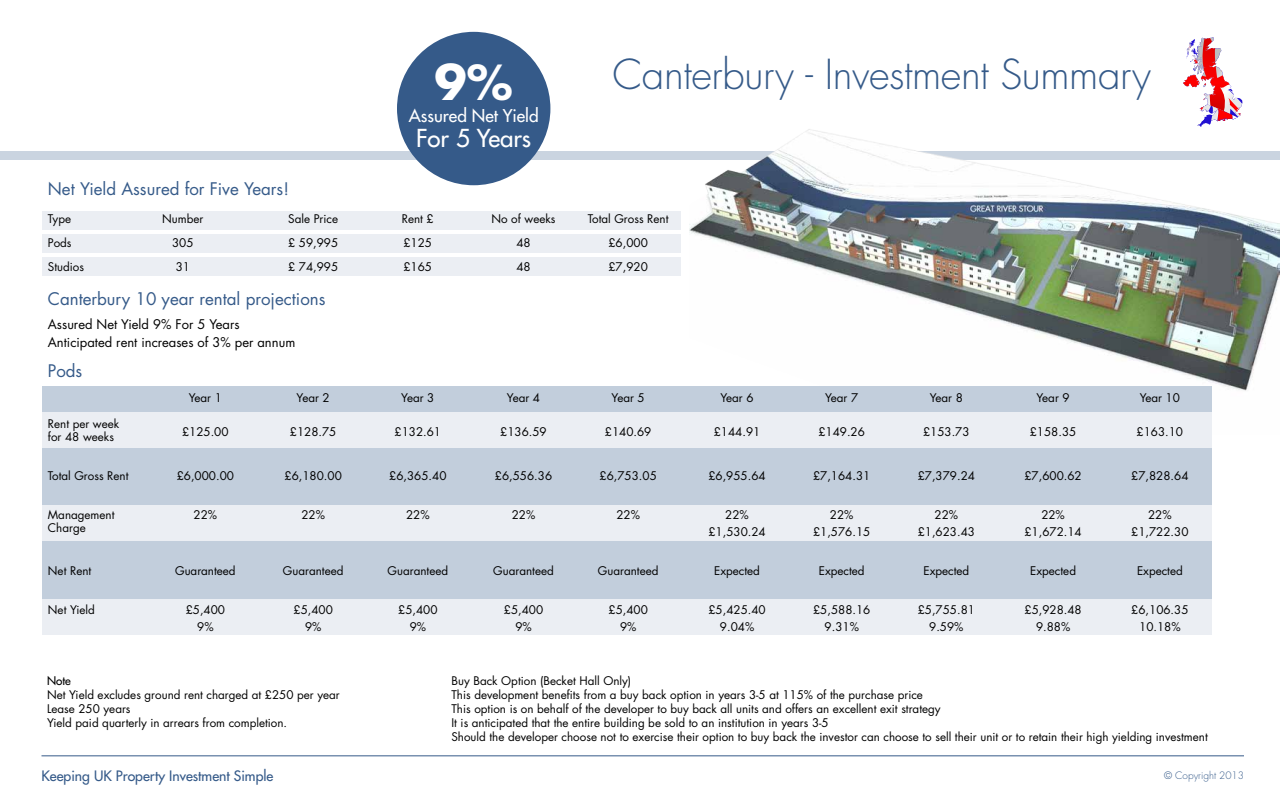
<style>
.page{position:relative;width:1280px;height:800px;background:#fff}
.page>*{position:absolute;margin:0;border:0;box-sizing:border-box;transform-origin:0 0}
.t1{font:700 47px "Futura Std";color:#fff}
.t2{font:300 40.2px "Futura Std";letter-spacing:-.01em;color:#355a89}
.t3{font:500 24.1px "Futura Std";color:#fff}
.t4{font:500 17.2px "Futura Std";color:#fff}
.t5{font:16.9px "Futura Std";color:#355a89}
.t6{font:500 14px "Futura Std";color:#355a89}
.t7{font:13px/18px "Futura Std";color:#000}
.t8{font:11.6px/14px "Futura Std";color:#000}
.t9{font:500 11.6px "Futura Std";color:#000}
.t10{font:300 10px "Futura Std";color:#355a89}
</style>
<div class="page">
<div style="left:0;top:151px;width:1280px;height:9px;background:#cad4e0"></div>
<img style="left:690px;top:129px;width:590px;height:262px">
<div style="left:42px;top:386px;width:1170px;height:249px;background:#c2cedc"></div>
<div style="left:42px;top:412px;width:1170px;height:36px;background:#ebeef3"></div>
<div style="left:42px;top:211px;width:639px;height:19px;background:#ebeef3"></div>
<div style="left:42px;top:234px;width:639px;height:19px;background:#ebeef3"></div>
<div style="left:42px;top:257px;width:639px;height:19px;background:#ebeef3"></div>
<div style="left:42px;top:505px;width:1170px;height:36px;background:#ebeef3"></div>
<div style="left:42px;top:599px;width:1170px;height:36px;background:#ebeef3"></div>
<div style="left:397px;top:32px;width:153px;height:153px;background:#355a89;border-radius:50%"></div>
<hr style="left:42px;top:756px;width:1202px;height:1px;background:#355a89">
<svg style="left:1183px;top:37px;width:60px;height:90px"></svg>
<h1 class="t1" style="left:435px;top:51px;width:80px">9%</h1>
<h3 class="t3" style="left:416px;top:123px;width:117px">For 5 Years</h3>
<h3 class="t4" style="left:409px;top:105px;width:131px">Assured Net Yield</h3>
<h2 class="t2" style="left:613px;top:50px;width:540px">Canterbury - Investment Summary</h2>
<h3 class="t5" style="left:48px;top:178px;width:243px">Net Yield Assured for Five Years!</h3>
<p class="t8" style="left:48px;top:212px;width:25px">Type</p>
<p class="t8" style="left:162px;top:212px;width:43px">Number</p>
<p class="t8" style="left:288px;top:212px;width:51px">Sale Price</p>
<p class="t8" style="left:402px;top:212px;width:34px">Rent £</p>
<p class="t8" style="left:491px;top:212px;width:66px">No of weeks</p>
<p class="t8" style="left:588px;top:212px;width:82px">Total Gross Rent</p>
<p class="t8" style="left:48px;top:236px;width:25px">Pods</p>
<p class="t8" style="left:172px;top:236px;width:23px">305</p>
<p class="t8" style="left:288px;top:236px;width:52px">£ 59,995</p>
<p class="t8" style="left:404px;top:236px;width:30px">£125</p>
<p class="t8" style="left:516px;top:236px;width:16px">48</p>
<p class="t8" style="left:608px;top:236px;width:41px">£6,000</p>
<p class="t8" style="left:48px;top:260px;width:38px">Studios</p>
<p class="t8" style="left:176px;top:260px;width:16px">31</p>
<p class="t8" style="left:288px;top:260px;width:52px">£ 74,995</p>
<p class="t8" style="left:404px;top:260px;width:30px">£165</p>
<p class="t8" style="left:516px;top:260px;width:16px">48</p>
<p class="t8" style="left:608px;top:260px;width:41px">£7,920</p>
<h3 class="t5" style="left:48px;top:288px;width:279px">Canterbury 10 year rental projections</h3>
<p class="t7" style="left:48px;top:316px;width:249px">Assured Net Yield 9% For 5 Years<br>Anticipated rent increases of 3% per annum</p>
<h3 class="t5" style="left:48px;top:360px;width:36px">Pods</h3>
<p class="t8" style="left:189px;top:391px;width:35px">Year 1</p>
<p class="t8" style="left:297px;top:391px;width:35px">Year 2</p>
<p class="t8" style="left:401px;top:391px;width:35px">Year 3</p>
<p class="t8" style="left:507px;top:391px;width:35px">Year 4</p>
<p class="t8" style="left:612px;top:391px;width:35px">Year 5</p>
<p class="t8" style="left:720px;top:391px;width:35px">Year 6</p>
<p class="t8" style="left:825px;top:391px;width:35px">Year 7</p>
<p class="t8" style="left:930px;top:391px;width:35px">Year 8</p>
<p class="t8" style="left:1037px;top:391px;width:35px">Year 9</p>
<p class="t8" style="left:1140px;top:391px;width:42px">Year 10</p>
<p class="t8" style="left:48px;top:417px;width:73px">Rent per week</p>
<p class="t8" style="left:182px;top:425px;width:48px">£125.00</p>
<p class="t8" style="left:290px;top:425px;width:48px">£128.75</p>
<p class="t8" style="left:395px;top:425px;width:48px">£132.61</p>
<p class="t8" style="left:500px;top:425px;width:48px">£136.59</p>
<p class="t8" style="left:605px;top:425px;width:48px">£140.69</p>
<p class="t8" style="left:714px;top:425px;width:48px">£144.91</p>
<p class="t8" style="left:818px;top:425px;width:48px">£149.26</p>
<p class="t8" style="left:923px;top:425px;width:48px">£153.73</p>
<p class="t8" style="left:1030px;top:425px;width:48px">£158.35</p>
<p class="t8" style="left:1137px;top:425px;width:48px">£163.10</p>
<p class="t8" style="left:48px;top:430px;width:68px">for 48 weeks</p>
<p class="t8" style="left:48px;top:469px;width:82px">Total Gross Rent</p>
<p class="t8" style="left:177px;top:469px;width:59px">£6,000.00</p>
<p class="t8" style="left:285px;top:469px;width:59px">£6,180.00</p>
<p class="t8" style="left:389px;top:469px;width:59px">£6,365.40</p>
<p class="t8" style="left:495px;top:469px;width:59px">£6,556.36</p>
<p class="t8" style="left:600px;top:469px;width:59px">£6,753.05</p>
<p class="t8" style="left:708px;top:469px;width:59px">£6,955.64</p>
<p class="t8" style="left:813px;top:469px;width:59px">£7,164.31</p>
<p class="t8" style="left:918px;top:469px;width:59px">£7,379.24</p>
<p class="t8" style="left:1024px;top:469px;width:59px">£7,600.62</p>
<p class="t8" style="left:1131px;top:469px;width:59px">£7,828.64</p>
<p class="t8" style="left:48px;top:508px;width:68px">Management</p>
<p class="t8" style="left:194px;top:508px;width:25px">22%</p>
<p class="t8" style="left:301px;top:508px;width:25px">22%</p>
<p class="t8" style="left:406px;top:508px;width:25px">22%</p>
<p class="t8" style="left:512px;top:508px;width:25px">22%</p>
<p class="t8" style="left:616px;top:508px;width:25px">22%</p>
<p class="t8" style="left:725px;top:508px;width:25px">22%</p>
<p class="t8" style="left:830px;top:508px;width:25px">22%</p>
<p class="t8" style="left:935px;top:508px;width:25px">22%</p>
<p class="t8" style="left:1041px;top:508px;width:25px">22%</p>
<p class="t8" style="left:1148px;top:508px;width:25px">22%</p>
<p class="t8" style="left:48px;top:521px;width:39px">Charge</p>
<p class="t8" style="left:708px;top:525px;width:59px">£1,530.24</p>
<p class="t8" style="left:813px;top:525px;width:59px">£1,576.15</p>
<p class="t8" style="left:918px;top:525px;width:59px">£1,623.43</p>
<p class="t8" style="left:1024px;top:525px;width:59px">£1,672.14</p>
<p class="t8" style="left:1131px;top:525px;width:59px">£1,722.30</p>
<p class="t8" style="left:48px;top:564px;width:45px">Net Rent</p>
<p class="t8" style="left:175px;top:564px;width:62px">Guaranteed</p>
<p class="t8" style="left:283px;top:564px;width:62px">Guaranteed</p>
<p class="t8" style="left:388px;top:564px;width:62px">Guaranteed</p>
<p class="t8" style="left:493px;top:564px;width:62px">Guaranteed</p>
<p class="t8" style="left:598px;top:564px;width:62px">Guaranteed</p>
<p class="t8" style="left:714px;top:564px;width:47px">Expected</p>
<p class="t8" style="left:819px;top:564px;width:47px">Expected</p>
<p class="t8" style="left:923px;top:564px;width:47px">Expected</p>
<p class="t8" style="left:1030px;top:564px;width:47px">Expected</p>
<p class="t8" style="left:1137px;top:564px;width:47px">Expected</p>
<p class="t8" style="left:48px;top:603px;width:48px">Net Yield</p>
<p class="t8" style="left:186px;top:603px;width:41px">£5,400</p>
<p class="t8" style="left:294px;top:603px;width:41px">£5,400</p>
<p class="t8" style="left:398px;top:603px;width:41px">£5,400</p>
<p class="t8" style="left:504px;top:603px;width:41px">£5,400</p>
<p class="t8" style="left:609px;top:603px;width:41px">£5,400</p>
<p class="t8" style="left:708px;top:603px;width:59px">£5,425.40</p>
<p class="t8" style="left:813px;top:603px;width:59px">£5,588.16</p>
<p class="t8" style="left:918px;top:603px;width:59px">£5,755.81</p>
<p class="t8" style="left:1025px;top:603px;width:59px">£5,928.48</p>
<p class="t8" style="left:1131px;top:603px;width:59px">£6,106.35</p>
<p class="t8" style="left:197px;top:620px;width:18px">9%</p>
<p class="t8" style="left:305px;top:620px;width:18px">9%</p>
<p class="t8" style="left:410px;top:620px;width:18px">9%</p>
<p class="t8" style="left:515px;top:620px;width:18px">9%</p>
<p class="t8" style="left:620px;top:620px;width:18px">9%</p>
<p class="t8" style="left:720px;top:620px;width:36px">9.04%</p>
<p class="t8" style="left:825px;top:620px;width:36px">9.31%</p>
<p class="t8" style="left:929px;top:620px;width:36px">9.59%</p>
<p class="t8" style="left:1036px;top:620px;width:36px">9.88%</p>
<p class="t8" style="left:1139px;top:620px;width:43px">10.18%</p>
<p class="t9" style="left:47px;top:673px;width:25px">Note</p>
<p class="t8" style="left:47px;top:687px;width:294px">Net Yield excludes ground rent charged at £250 per year<br>Lease 250 years<br>Yield paid quarterly in arrears from completion.</p>
<p class="t8" style="left:451px;top:673px;width:758px">Buy Back Option (Becket Hall Only)<br>This development benefits from a buy back option in years 3-5 at 115% of the purchase price<br>This option is on behalf of the developer to buy back all units and offers an excellent exit strategy<br>It is anticipated that the entire building be sold to an institution in years 3-5<br>Should the developer choose not to exercise their option to buy back the investor can choose to sell their unit or to retain their high yielding investment</p>
<p class="t6" style="left:42px;top:767px;width:233px">Keeping UK Property Investment Simple</p>
<p class="t10" style="left:1164px;top:769px;width:81px">© Copyright 2013</p>
</div>
